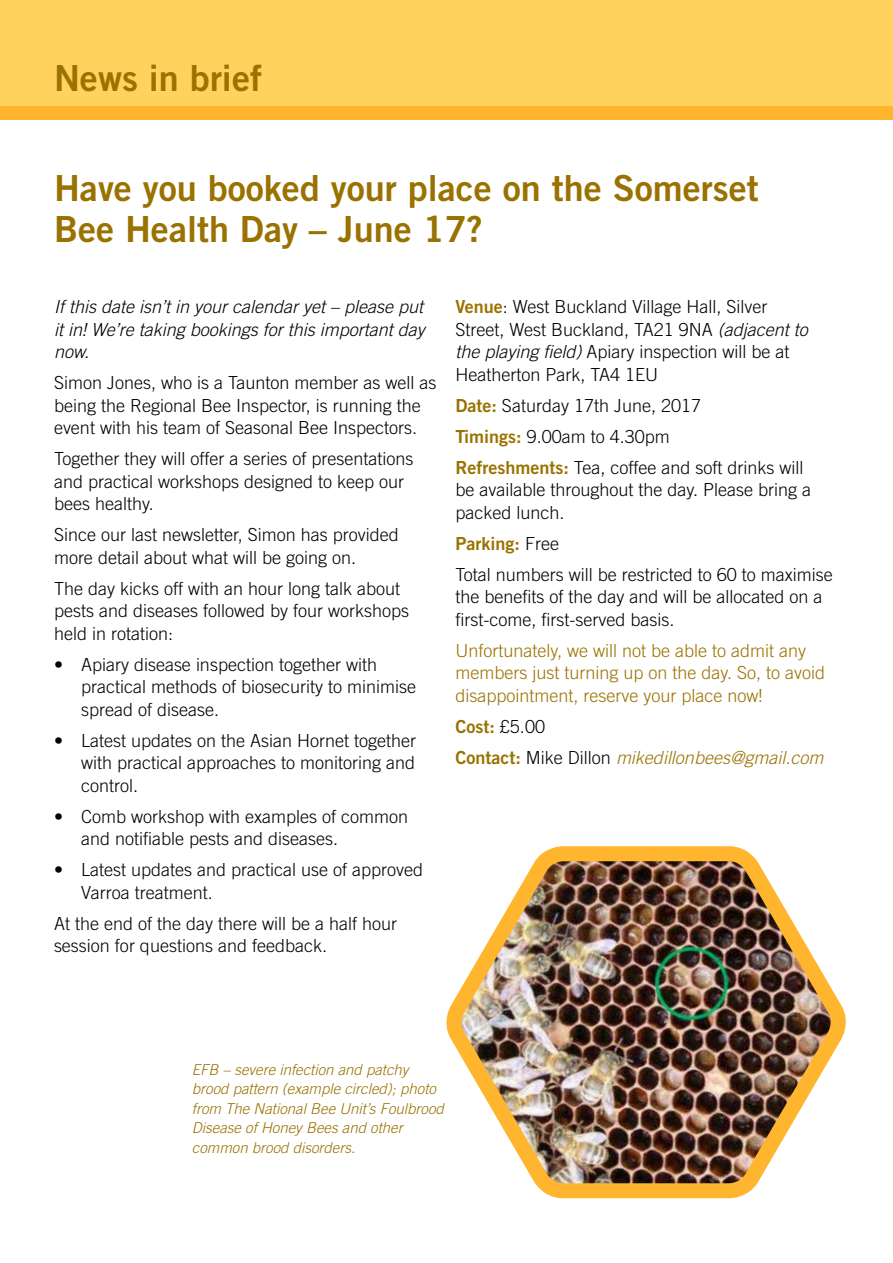
<style>
.page{position:relative;width:893px;height:1263px;background:#fff}
.page>*{position:absolute;margin:0;border:0;box-sizing:border-box;transform-origin:0 0}
.t1{font:36px/40.5px "Trade Gothic Bold Two";color:#9a7201}
.t2{font:300 18px/22.5px "Trade Gothic";color:#000}
.t3{font:300 18px/22.5px "Trade Gothic";color:#9a7201}
.t4{font:italic 300 18px/22.5px "Trade Gothic";color:#000;text-align:justify}
.t5{font:italic 300 18px "Trade Gothic";color:#9a7201}
.t6{font:18px "Trade Gothic Bold Two";color:#9a7201}
.t7{font:italic 300 15px/19.5px "Trade Gothic";color:#9a7201}
.s1{font-family:"Trade Gothic Bold Two";font-weight:400;color:#9a7201}
.s2{font-style:italic}
.s3{font-family:"Trade Gothic";font-weight:300;color:#000}
.s4{font-family:"Trade Gothic Bold Two";font-weight:400;font-style:normal}
.s5{font-style:normal;color:#000}
</style>
<div class="page">
<div style="left:0;top:0;width:893px;height:109px;background:#ffd15d"></div>
<img style="left:446px;top:846px;width:400px;height:353px">
<div style="left:0;top:106px;width:893px;height:14px;background:#ffb62e"></div>
<h1 class="t1" style="left:54px;top:57px;width:209px">News in brief</h1>
<h1 class="t1" style="left:54px;top:168px;width:706px">Have you booked your place on the Somerset<br>Bee Health Day – June 17?</h1>
<p class="t4" style="left:54px;top:295px;width:372px">If this date isn’t in your calendar yet – please put it in! We’re taking bookings for this important day now.</p>
<p class="t2" style="left:54px;top:371px;width:384px">Simon Jones, who is a Taunton member as well as being the Regional Bee Inspector, is running the event with his team of Seasonal Bee Inspectors.</p>
<p class="t2" style="left:54px;top:447px;width:361px">Together they will offer a series of presentations and practical workshops designed to keep our bees healthy.</p>
<p class="t2" style="left:54px;top:523px;width:346px">Since our last newsletter, Simon has provided more detail about what will be going on.</p>
<p class="t2" style="left:54px;top:577px;width:357px">The day kicks off with an hour long talk about pests and diseases followed by four workshops held in rotation:</p>
<p class="t2" style="left:81px;top:653px;width:336px;text-indent:-27px">• Apiary disease inspection together with practical methods of biosecurity to minimise spread of disease.</p>
<p class="t2" style="left:81px;top:729px;width:337px;text-align:justify;text-indent:-27px">• Latest updates on the Asian Hornet together with practical approaches to monitoring and control.</p>
<p class="t2" style="left:81px;top:805px;width:329px;text-indent:-27px">• Comb workshop with examples of common and notifiable pests and diseases.</p>
<p class="t2" style="left:81px;top:858px;width:344px;text-indent:-27px">• Latest updates and practical use of approved<br>Varroa treatment.</p>
<p class="t2" style="left:54px;top:912px;width:345px">At the end of the day there will be a half hour session for questions and feedback.</p>
<p class="t2" style="left:455px;top:295px;width:354px"><span class="s1">Venue</span>: West Buckland Village Hall, Silver Street, West Buckland, TA21 9NA <span class="s2">(adjacent to the playing field)</span> Apiary inspection will be at Heatherton Park, TA4 1EU</p>
<p class="t2" style="left:455px;top:389px;width:349px;line-height:31px"><span class="s1">Date:</span> Saturday 17th June, 2017<br><span class="s1">Timings:</span> 9.00am to 4.30pm<br><span class="s1">Refreshments:</span> Tea, coffee and soft drinks will</p>
<p class="t2" style="left:455px;top:478px;width:357px">be available throughout the day. Please bring a packed lunch.</p>
<p class="t6" style="left:455px;top:532px;width:105px">Parking: <span class="s3">Free</span></p>
<p class="t2" style="left:455px;top:563px;width:379px">Total numbers will be restricted to 60 to maximise the benefits of the day and will be allocated on a first-come, first-served basis.</p>
<p class="t3" style="left:455px;top:639px;width:371px">Unfortunately, we will not be able to admit any members just turning up on the day. So, to avoid disappointment, reserve your place now!</p>
<p class="t6" style="left:455px;top:715px;width:91px">Cost: <span class="s3">£5.00</span></p>
<p class="t5" style="left:455px;top:746px;width:369px"><span class="s4">Contact:</span> <span class="s5">Mike Dillon</span> mikedillonbees@gmail.com</p>
<p class="t7" style="left:192px;top:1060px;width:253px">EFB – severe infection and patchy brood pattern (example circled); photo from The National Bee Unit’s Foulbrood Disease of Honey Bees and other common brood disorders.</p>
</div>
